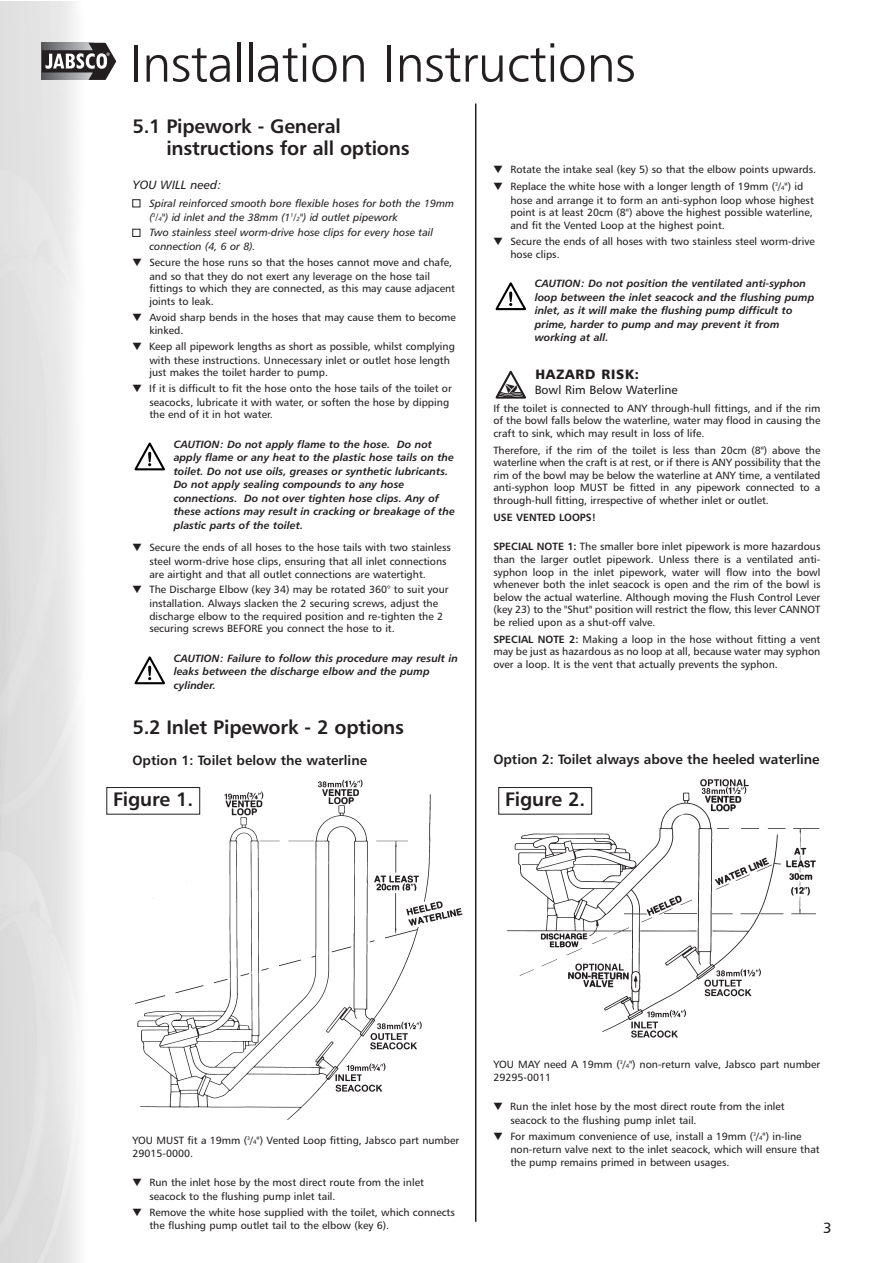
<style>
.page{position:relative;width:893px;height:1263px;background:#fff}
.page>*{position:absolute;margin:0;border:0;box-sizing:border-box;transform-origin:0 0}
.t1{font:52.5px "Humanist 777 BT Light B";letter-spacing:-.01em;color:#231f20}
.t2{font:19.5px/22.5px "Humanist 777 BT Bold B";letter-spacing:-.01em;color:#231f20}
.t3{font:15px "Humanist 777 BT Roman B";color:#231f20}
.t4{font:13.5px "Humanist 777 BT Bold B";letter-spacing:-.005em;color:#231f20}
.t5{font:13.5px "Humanist 777 BT Black B";letter-spacing:.055em;color:#231f20}
.t6{font:12px "Humanist 777 BT Roman B";color:#231f20}
.t7{font:12px "Humanist 777 BT Italic B";color:#231f20}
.t8{font:10.5px/12.6px "Humanist 777 BT Roman B";color:#231f20}
.t9{font:10.5px/13.5px "Humanist 777 BT Bold Italic B";color:#231f20}
.t10{font:10.5px/13.6px "Humanist 777 BT Italic B";color:#231f20}
.t11{font:10.5px "Humanist 777 BT Bold B";color:#231f20}
.s1{color:#fff}
.s2{font-size:6px}
.s3{font-family:"Humanist 777 BT Bold B"}
</style>
<div class="page">
<img style="left:0;top:2px;width:96px;height:1261px">
<svg style="left:42px;top:43px;width:74px;height:37px"></svg>
<svg style="left:495px;top:370px;width:31px;height:29px"></svg>
<svg style="left:495px;top:282px;width:31px;height:29px"></svg>
<svg style="left:134px;top:656px;width:31px;height:29px"></svg>
<svg style="left:134px;top:442px;width:31px;height:29px"></svg>
<img style="left:507px;top:779px;width:313px;height:259px">
<img style="left:135px;top:779px;width:328px;height:341px">
<hr style="left:475px;top:104px;width:1px;height:1118px;background:#231f20">
<div style="left:106px;top:787px;width:94px;height:28px;border:1px solid #231f20"></div>
<div style="left:498px;top:787px;width:94px;height:28px;border:1px solid #231f20"></div>
<h1 class="t1" style="left:129px;top:42px;width:507px">Installation Instructions</h1>
<h2 class="t2" style="left:166px;top:116px;width:245px;text-indent:-34px">5.1 Pipework - General instructions for all options</h2>
<p class="t7" style="left:132px;top:180px;width:91px">YOU WILL need:</p>
<p class="t10" style="left:149px;top:197px;width:306px;text-indent:-17px"><span class="s1">■</span> Spiral reinforced smooth bore flexible hoses for both the 19mm (<sup>3</sup>/<span class="s2">4</span>") id inlet and the 38mm (1<sup>1</sup>/<span class="s2">2</span>") id outlet pipework</p>
<p class="t10" style="left:149px;top:227px;width:285px;text-indent:-17px"><span class="s1">■</span> Two stainless steel worm-drive hose clips for every hose tail connection (4, 6 or 8).</p>
<p class="t8" style="left:132px;top:256px;width:321px;line-height:13.6px;text-align:center">▼ Secure the hose runs so that the hoses cannot move and chafe, and so that they do not exert any leverage on the hose tail</p>
<p class="t8" style="left:149px;top:283px;width:307px">fittings to which they are connected, as this may cause adjacent joints to leak.</p>
<p class="t8" style="left:149px;top:311px;width:308px;line-height:13.6px;text-indent:-17px">▼ Avoid sharp bends in the hoses that may cause them to become kinked.</p>
<p class="t8" style="left:149px;top:340px;width:307px;line-height:13.6px;text-indent:-17px">▼ Keep all pipework lengths as short as possible, whilst complying with these instructions. Unnecessary inlet or outlet hose length</p>
<p class="t8" style="left:149px;top:367px;width:180px">just makes the toilet harder to pump.</p>
<p class="t8" style="left:132px;top:383px;width:321px;line-height:13.6px;text-align:right">▼ If it is difficult to fit the hose onto the hose tails of the toilet or seacocks, lubricate it with water, or soften the hose by dipping</p>
<p class="t8" style="left:149px;top:409px;width:125px">the end of it in hot water.</p>
<p class="t9" style="left:174px;top:438px;width:283px">CAUTION: Do not apply flame to the hose. Do not apply flame or any heat to the plastic hose tails on the toilet. Do not use oils, greases or synthetic lubricants.<br>Do not apply sealing compounds to any hose connections. Do not over tighten hose clips. Any of these actions may result in cracking or breakage of the plastic parts of the toilet.</p>
<p class="t8" style="left:149px;top:542px;width:303px;line-height:13.6px;text-indent:-17px">▼ Secure the ends of all hoses to the hose tails with two stainless steel worm-drive hose clips, ensuring that all inlet connections</p>
<p class="t8" style="left:149px;top:569px;width:278px">are airtight and that all outlet connections are watertight.</p>
<p class="t8" style="left:149px;top:584px;width:301px;line-height:13.6px;text-indent:-17px">▼ The Discharge Elbow (key 34) may be rotated 360° to suit your installation. Always slacken the 2 securing screws, adjust the</p>
<p class="t8" style="left:149px;top:611px;width:295px">discharge elbow to the required position and re-tighten the 2 securing screws BEFORE you connect the hose to it.</p>
<p class="t9" style="left:174px;top:652px;width:286px">CAUTION: Failure to follow this procedure may result in leaks between the discharge elbow and the pump cylinder.</p>
<h2 class="t2" style="left:132px;top:717px;width:273px">5.2 Inlet Pipework - 2 options</h2>
<p class="t4" style="left:132px;top:755px;width:236px">Option 1: Toilet below the waterline</p>
<p class="t8" style="left:493px;top:164px;width:324px">▼ Rotate the intake seal (key 5) so that the elbow points upwards.</p>
<p class="t8" style="left:510px;top:180px;width:305px;line-height:13.6px;text-indent:-17px">▼ Replace the white hose with a longer length of 19mm (<sup>3</sup>/<span class="s2">4</span>") id hose and arrange it to form an anti-syphon loop whose highest</p>
<p class="t8" style="left:510px;top:207px;width:304px">point is at least 20cm (8") above the highest possible waterline, and fit the Vented Loop at the highest point.</p>
<p class="t8" style="left:510px;top:235px;width:306px;line-height:13.6px;text-indent:-17px">▼ Secure the ends of all hoses with two stainless steel worm-drive hose clips.</p>
<p class="t9" style="left:534px;top:278px;width:281px">CAUTION: Do not position the ventilated anti-syphon loop between the inlet seacock and the flushing pump inlet, as it will make the flushing pump difficult to prime, harder to pump and may prevent it from working at all.</p>
<p class="t5" style="left:535px;top:369px;width:105px">HAZARD RISK:</p>
<p class="t6" style="left:534px;top:385px;width:144px">Bowl Rim Below Waterline</p>
<p class="t8" style="left:493px;top:402px;width:328px;text-align:justify">If the toilet is connected to ANY through-hull fittings, and if the rim of the bowl falls below the waterline, water may flood in causing the craft to sink, which may result in loss of life.</p>
<p class="t8" style="left:493px;top:445px;width:328px;text-align:justify">Therefore, if the rim of the toilet is less than 20cm (8") above the waterline when the craft is at rest, or if there is ANY possibility that the rim of the bowl may be below the waterline at ANY time, a ventilated anti-syphon loop MUST be fitted in any pipework connected to a through-hull fitting, irrespective of whether inlet or outlet.</p>
<p class="t11" style="left:493px;top:513px;width:104px">USE VENTED LOOPS!</p>
<p class="t8" style="left:493px;top:541px;width:328px;text-align:justify"><span class="s3">SPECIAL NOTE 1:</span> The smaller bore inlet pipework is more hazardous than the larger outlet pipework. Unless there is a ventilated anti&shy;syphon loop in the inlet pipework, water will flow into the bowl whenever both the inlet seacock is open and the rim of the bowl is below the actual waterline. Although moving the Flush Control Lever (key 23) to the "Shut" position will restrict the flow, this lever CANNOT be relied upon as a shut-off valve.</p>
<p class="t8" style="left:493px;top:634px;width:328px;text-align:justify"><span class="s3">SPECIAL NOTE 2:</span> Making a loop in the hose without fitting a vent may be just as hazardous as no loop at all, because water may syphon over a loop. It is the vent that actually prevents the syphon.</p>
<p class="t4" style="left:493px;top:754px;width:327px">Option 2: Toilet always above the heeled waterline</p>
<h2 class="t2" style="left:113px;top:790px;width:82px">Figure 1.</h2>
<h2 class="t2" style="left:505px;top:790px;width:82px">Figure 2.</h2>
<p class="t8" style="left:132px;top:1135px;width:328px">YOU MUST fit a 19mm (<sup>3</sup>/<span class="s2">4</span>") Vented Loop fitting, Jabsco part number<br>29015-0000.</p>
<p class="t8" style="left:149px;top:1176px;width:276px;line-height:13.6px;text-indent:-17px">▼ Run the inlet hose by the most direct route from the inlet seacock to the flushing pump inlet tail.</p>
<p class="t8" style="left:149px;top:1206px;width:307px;line-height:13.6px;text-indent:-17px">▼ Remove the white hose supplied with the toilet, which connects the flushing pump outlet tail to the elbow (key 6).</p>
<p class="t8" style="left:493px;top:1059px;width:328px">YOU MAY need A 19mm (<sup>3</sup>/<span class="s2">4</span>") non-return valve, Jabsco part number<br>29295-0011</p>
<p class="t8" style="left:510px;top:1101px;width:276px;line-height:13.6px;text-indent:-17px">▼ Run the inlet hose by the most direct route from the inlet seacock to the flushing pump inlet tail.</p>
<p class="t8" style="left:510px;top:1130px;width:311px;line-height:13.6px;text-indent:-17px">▼ For maximum convenience of use, install a 19mm (<sup>3</sup>/<span class="s2">4</span>") in-line non-return valve next to the inlet seacock, which will ensure that</p>
<p class="t8" style="left:510px;top:1157px;width:220px">the pump remains primed in between usages.</p>
<h3 class="t3" style="left:823px;top:1222px;width:10px">3</h3>
</div>
